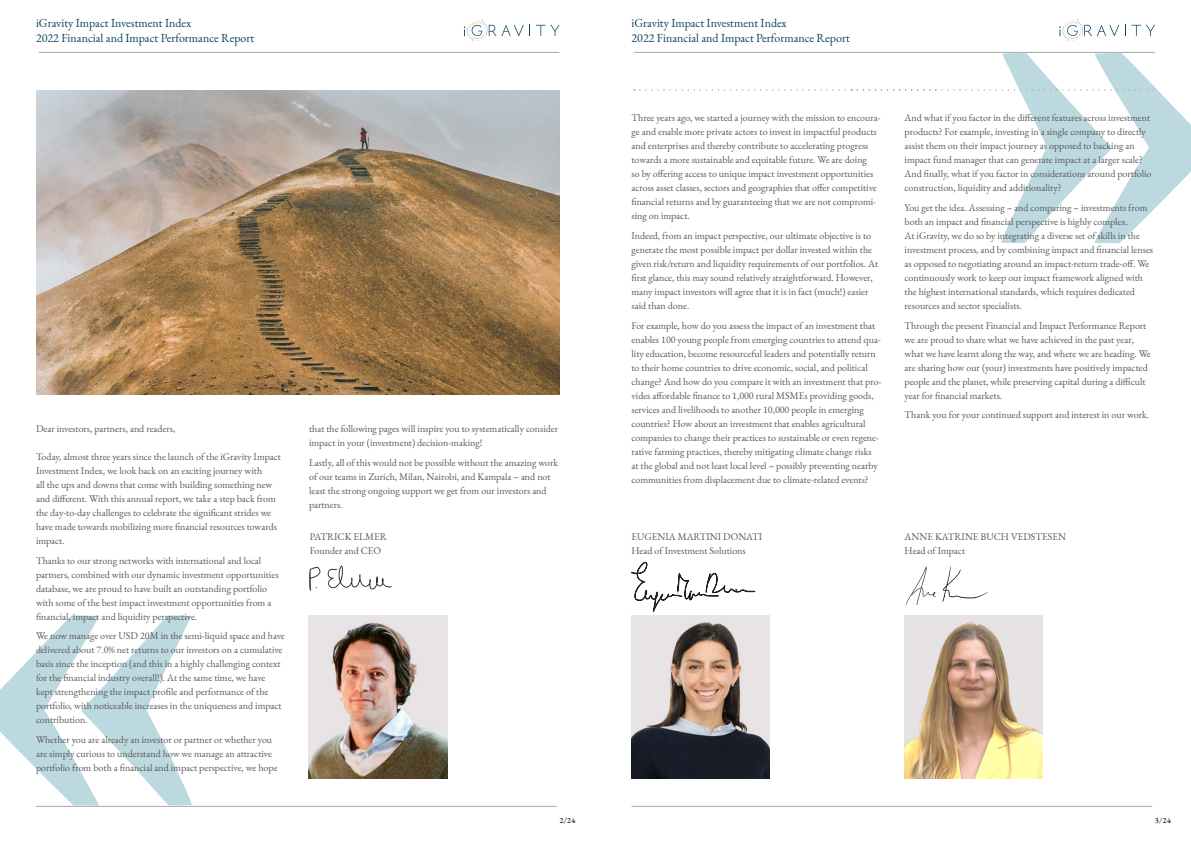
<style>
.page{position:relative;width:1191px;height:842px;background:#fff}
.page>*{position:absolute;margin:0;border:0;box-sizing:border-box;transform-origin:0 0}
.t1{font:12px/14.4px "EB Garamond";color:#0a425f}
.t2{font:10px/14px "EB Garamond";color:#57585a}
.t3{font:700 8px "EB Garamond";color:#383b3f}
</style>
<div class="page">
<hr style="left:39px;top:52px;width:520px;height:1px;background:#a8a9ad">
<hr style="left:634px;top:52px;width:521px;height:1px;background:#a8a9ad">
<hr style="left:36px;top:806px;width:521px;height:1px;background:#a8a9ad">
<hr style="left:631px;top:806px;width:521px;height:1px;background:#a8a9ad">
<svg style="left:536px;top:25px;width:23px;height:11px"></svg>
<svg style="left:464px;top:19px;width:66px;height:22px"></svg>
<svg style="left:1131px;top:25px;width:24px;height:11px"></svg>
<svg style="left:1059px;top:19px;width:61px;height:22px"></svg>
<svg style="left:0;top:615px;width:192px;height:191px"></svg>
<img style="left:309px;top:615px;width:138px;height:163px">
<img style="left:631px;top:615px;width:138px;height:163px">
<img style="left:904px;top:615px;width:138px;height:163px">
<img style="left:36px;top:91px;width:523px;height:303px">
<svg style="left:631px;top:561px;width:124px;height:78px"></svg>
<img style="left:309px;top:566px;width:83px;height:25px">
<svg style="left:905px;top:566px;width:82px;height:40px"></svg>
<svg style="left:634px;top:53px;width:557px;height:190px"></svg>
<p class="t1" style="left:36px;top:16px;width:220px">iGravity Impact Investment Index<br>2022 Financial and Impact Performance Report</p>
<p class="t1" style="left:631px;top:16px;width:220px">iGravity Impact Investment Index<br>2022 Financial and Impact Performance Report</p>
<p class="t2" style="left:36px;top:422px;width:141px">Dear investors, partners, and readers,</p>
<p class="t2" style="left:36px;top:450px;width:246px">Today, almost three years since the launch of the iGravity Impact Investment Index, we look back on an exciting journey with<br>all the ups and downs that come with building something new and different. With this annual report, we take a step back from the day-to-day challenges to celebrate the significant strides we have made towards mobilizing more financial resources towards impact.</p>
<p class="t2" style="left:36px;top:553px;width:244px">Thanks to our strong networks with international and local partners, combined with our dynamic investment opportunities database, we are proud to have built an outstanding portfolio with some of the best impact investment opportunities from a financial, impact and liquidity perspective.</p>
<p class="t2" style="left:36px;top:629px;width:250px">We now manage over USD 20M in the semi-liquid space and have delivered about 7.0% net returns to our investors on a cumulative basis since the inception (and this in a highly challenging context for the financial industry overall!). At the same time, we have<br>kept strengthening the impact profile and performance of the portfolio, with noticeable increases in the uniqueness and impact contribution.</p>
<p class="t2" style="left:36px;top:733px;width:243px">Whether you are already an investor or partner or whether you are simply curious to understand how we manage an attractive portfolio from both a financial and impact perspective, we hope</p>
<p class="t2" style="left:309px;top:422px;width:251px">that the following pages will inspire you to systematically consider impact in your (investment) decision-making!</p>
<p class="t2" style="left:309px;top:456px;width:250px">Lastly, all of this would not be possible without the amazing work of our teams in Zurich, Milan, Nairobi, and Kampala – and not least the strong ongoing support we get from our investors and partners.</p>
<p class="t2" style="left:310px;top:530px;width:78px">PATRICK ELMER</p>
<p class="t2" style="left:310px;top:544px;width:73px">Founder and CEO</p>
<p class="t2" style="left:631px;top:111px;width:250px">Three years ago, we started a journey with the mission to encoura&shy;ge and enable more private actors to invest in impactful products and enterprises and thereby contribute to accelerating progress towards a more sustainable and equitable future. We are doing<br>so by offering access to unique impact investment opportunities across asset classes, sectors and geographies that offer competitive financial returns and by guaranteeing that we are not compromi&shy;sing on impact.</p>
<p class="t2" style="left:631px;top:229px;width:248px">Indeed, from an impact perspective, our ultimate objective is to generate the most possible impact per dollar invested within the given risk/return and liquidity requirements of our portfolios. At first glance, this may sound relatively straightforward. However, many impact investors will agree that it is in fact (much!) easier said than done.</p>
<p class="t2" style="left:631px;top:318px;width:251px">For example, how do you assess the impact of an investment that enables 100 young people from emerging countries to attend qua&shy;lity education, become resourceful leaders and potentially return to their home countries to drive economic, social, and political change? And how do you compare it with an investment that pro&shy;vides affordable finance to 1,000 rural MSMEs providing goods, services and livelihoods to another 10,000 people in emerging countries? How about an investment that enables agricultural companies to change their practices to sustainable or even regene&shy;rative farming practices, thereby mitigating climate change risks<br>at the global and not least local level – possibly preventing nearby communities from displacement due to climate-related events?</p>
<p class="t2" style="left:631px;top:530px;width:132px">EUGENIA MARTINI DONATI</p>
<p class="t2" style="left:631px;top:544px;width:116px">Head of Investment Solutions</p>
<p class="t2" style="left:904px;top:111px;width:248px">And what if you factor in the different features across investment products? For example, investing in a single company to directly assist them on their impact journey as opposed to backing an impact fund manager that can generate impact at a larger scale?<br>And finally, what if you factor in considerations around portfolio construction, liquidity and additionality?</p>
<p class="t2" style="left:904px;top:201px;width:250px">You get the idea. Assessing – and comparing – investments from both an impact and financial perspective is highly complex.<br>At iGravity, we do so by integrating a diverse set of skills in the investment process, and by combining impact and financial lenses as opposed to negotiating around an impact-return trade-off. We continuously work to keep our impact framework aligned with the highest international standards, which requires dedicated resources and sector specialists.</p>
<p class="t2" style="left:904px;top:318px;width:248px">Through the present Financial and Impact Performance Report we are proud to share what we have achieved in the past year, what we have learnt along the way, and where we are heading. We are sharing how our (your) investments have positively impacted people and the planet, while preserving capital during a difficult year for financial markets.</p>
<p class="t2" style="left:904px;top:408px;width:246px">Thank you for your continued support and interest in our work.</p>
<p class="t2" style="left:904px;top:530px;width:163px">ANNE KATRINE BUCH VEDSTESEN</p>
<p class="t2" style="left:904px;top:544px;width:62px">Head of Impact</p>
<p class="t3" style="left:559px;top:815px;width:17px">2/24</p>
<p class="t3" style="left:1155px;top:815px;width:17px">3/24</p>
</div>
